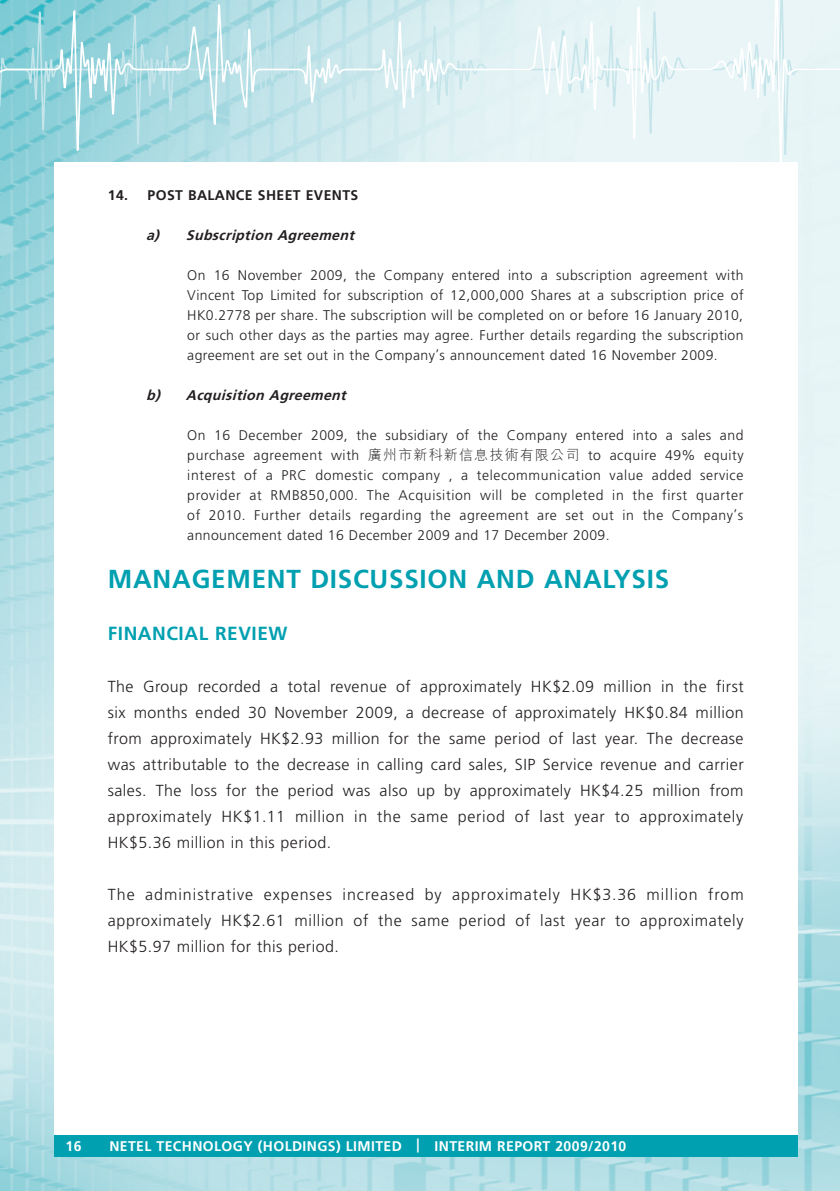
<style>
.page{position:relative;width:840px;height:1191px;background:#fff}
.page>*{position:absolute;margin:0;border:0;box-sizing:border-box;transform-origin:0 0}
.Heading_1{font:700 26px "Frutiger LT Std";letter-spacing:.03em;color:#00a0b0}
.Heading_2{font:700 19px "Frutiger LT Std";letter-spacing:.03em;color:#00a0b0}
.Body_Text{font:300 16px/26px "Frutiger LT Std";letter-spacing:.04em;color:#231f20;text-align:justify}
.Notes{font:300 14px/20px "Frutiger LT Std";letter-spacing:.03em;color:#231f20;text-align:justify}
.t1{font:700 14px "Frutiger LT Std";letter-spacing:.03em;color:#fff}
.Notes_HD2{font:italic 700 14px "Frutiger LT Std";color:#231f20}
.Notes_HD1{font:700 14px "Frutiger LT Std";letter-spacing:.03em;color:#231f20}
.s1{font-family:"M Hei HK"}
</style>
<div class="page">
<img style="left:0;top:262px;width:839px;height:929px">
<svg style="left:0;top:0;width:837px;height:262px"></svg>
<div style="left:54px;top:1129px;width:743px;height:27px;background:#00a0b0"></div>
<div style="left:54px;top:162px;width:743px;height:972px;background:#fff"></div>
<svg style="left:837px;top:0;width:2px;height:262px"></svg>
<p class="Notes_HD1" style="left:108px;top:186px;width:252px">14. POST BALANCE SHEET EVENTS</p>
<p class="Notes_HD2" style="left:146px;top:226px;width:213px">a) Subscription Agreement</p>
<p class="Notes" style="left:187px;top:265px;width:557px">On 16 November 2009, the Company entered into a subscription agreement with Vincent Top Limited for subscription of 12,000,000 Shares at a subscription price of HK0.2778 per share. The subscription will be completed on or before 16 January 2010, or such other days as the parties may agree. Further details regarding the subscription agreement are set out in the Company’s announcement dated 16 November 2009.</p>
<p class="Notes_HD2" style="left:146px;top:386px;width:205px">b) Acquisition Agreement</p>
<p class="Notes" style="left:187px;top:425px;width:557px">On 16 December 2009, the subsidiary of the Company entered into a sales and purchase agreement with <span class="s1">廣州市新科新信息技術有限公司</span> to acquire 49% equity interest of a PRC domestic company , a telecommunication value added service provider at RMB850,000. The Acquisition will be completed in the first quarter of 2010. Further details regarding the agreement are set out in the Company’s announcement dated 16 December 2009 and 17 December 2009.</p>
<p class="Heading_1" style="left:108px;top:563px;width:562px">MANAGEMENT DISCUSSION AND ANALYSIS</p>
<p class="Heading_2" style="left:108px;top:622px;width:181px">FINANCIAL REVIEW</p>
<p class="Body_Text" style="left:108px;top:673px;width:637px">The Group recorded a total revenue of approximately HK$2.09 million in the first six months ended 30 November 2009, a decrease of approximately HK$0.84 million from approximately HK$2.93 million for the same period of last year. The decrease was attributable to the decrease in calling card sales, SIP Service revenue and carrier sales. The loss for the period was also up by approximately HK$4.25 million from approximately HK$1.11 million in the same period of last year to approximately HK$5.36 million in this period.</p>
<p class="Body_Text" style="left:108px;top:881px;width:637px">The administrative expenses increased by approximately HK$3.36 million from approximately HK$2.61 million of the same period of last year to approximately HK$5.97 million for this period.</p>
<p class="t1" style="left:109px;top:1138px;width:311px">NETEL TECHNOLOGY (HOLDINGS) LIMITED |</p>
<p class="t1" style="left:66px;top:1138px;width:17px">16</p>
<p class="t1" style="left:434px;top:1138px;width:193px">INTERIM REPORT 2009/2010</p>
</div>
